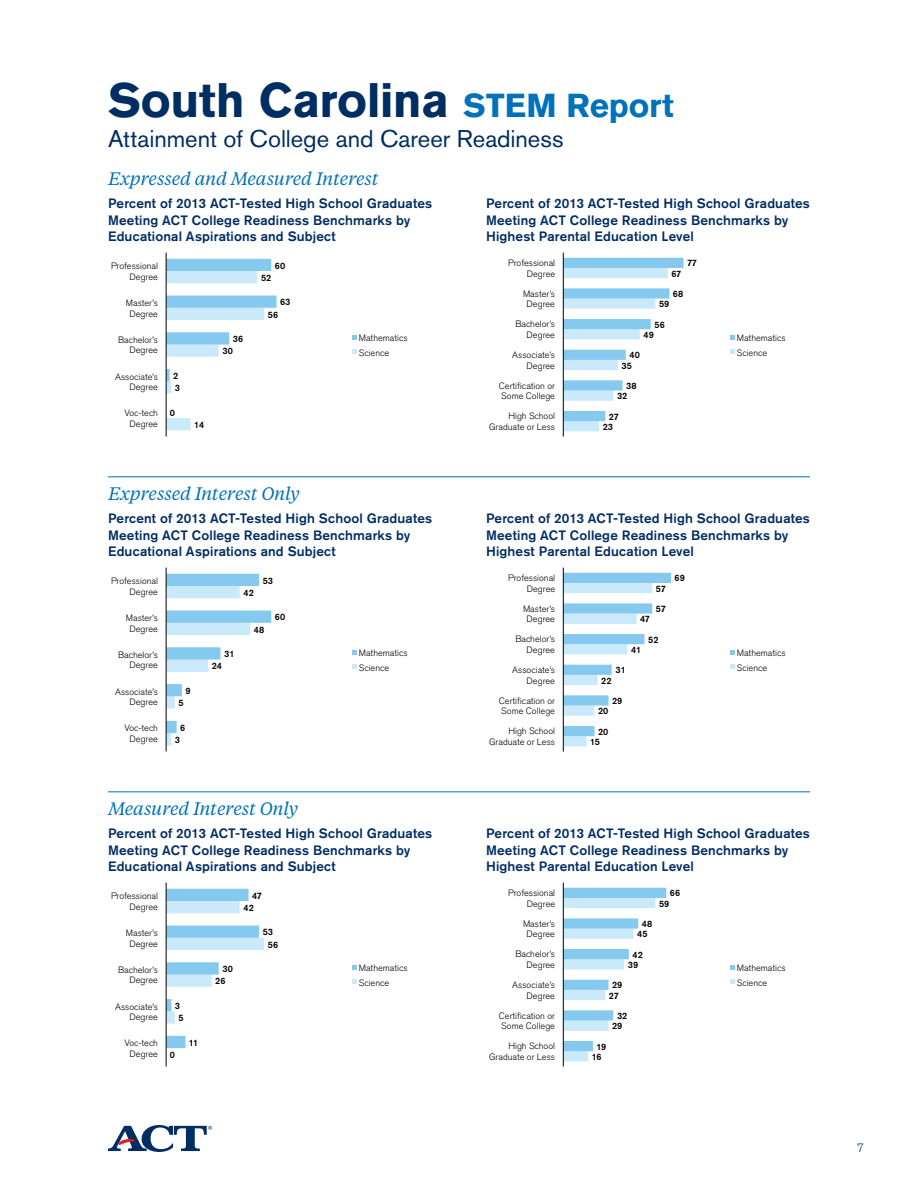
<style>
.page{position:relative;width:918px;height:1188px;background:#fff}
.page>*{position:absolute;margin:0;border:0;box-sizing:border-box;transform-origin:0 0}
.t1{font:700 48px "Akzidenz Grotesk Std";color:#002d62}
.t2{font:24px "Akzidenz Grotesk Std";color:#002d62}
.t3{font:italic 18px "Tiempos Text";letter-spacing:-.01em;color:#0072bc}
.t4{font:500 13.5px/16.5px "Akzidenz Grotesk Std";letter-spacing:.01em;color:#002d62}
.t5{font:300 12px "Akzidenz Grotesk Std";color:#002d62}
.t6{font:300 9.15px/10.6px "Akzidenz Grotesk Std";color:#000001;text-align:right}
.t7{font:500 9.15px "Akzidenz Grotesk Std";color:#000001}
.s1{font-size:33px;color:#0072bc}
</style>
<div class="page">
<svg style="left:108px;top:1125px;width:104px;height:27px"></svg>
<svg style="left:167px;top:574px;width:104px;height:171px"></svg>
<hr style="left:166px;top:568px;width:1px;height:184px;background:#000001">
<svg style="left:352px;top:650px;width:5px;height:5px"></svg>
<svg style="left:352px;top:664px;width:5px;height:5px"></svg>
<svg style="left:167px;top:259px;width:110px;height:171px"></svg>
<hr style="left:166px;top:253px;width:1px;height:184px;background:#000001">
<svg style="left:352px;top:335px;width:5px;height:5px"></svg>
<svg style="left:352px;top:349px;width:5px;height:5px"></svg>
<svg style="left:564px;top:258px;width:119px;height:173px"></svg>
<hr style="left:563px;top:253px;width:1px;height:184px;background:#000001">
<svg style="left:730px;top:335px;width:5px;height:5px"></svg>
<svg style="left:730px;top:349px;width:5px;height:5px"></svg>
<svg style="left:564px;top:573px;width:107px;height:173px"></svg>
<hr style="left:563px;top:568px;width:1px;height:184px;background:#000001">
<svg style="left:730px;top:650px;width:5px;height:5px"></svg>
<svg style="left:730px;top:664px;width:5px;height:5px"></svg>
<svg style="left:167px;top:889px;width:97px;height:159px"></svg>
<hr style="left:166px;top:883px;width:1px;height:184px;background:#000001">
<svg style="left:352px;top:965px;width:5px;height:5px"></svg>
<svg style="left:352px;top:979px;width:5px;height:5px"></svg>
<svg style="left:564px;top:888px;width:102px;height:173px"></svg>
<hr style="left:563px;top:883px;width:1px;height:184px;background:#000001">
<svg style="left:730px;top:965px;width:5px;height:5px"></svg>
<svg style="left:730px;top:979px;width:5px;height:5px"></svg>
<hr style="left:108px;top:476px;width:702px;height:1px;background:#0072bc">
<hr style="left:108px;top:791px;width:702px;height:1px;background:#0072bc">
<h1 class="t1" style="left:108px;top:73px;width:567px">South Carolina <span class="s1">STEM Report</span></h1>
<h2 class="t2" style="left:108px;top:124px;width:457px">Attainment of College and Career Readiness</h2>
<h3 class="t3" style="left:108px;top:166px;width:272px">Expressed and Measured Interest</h3>
<h3 class="t4" style="left:108px;top:195px;width:326px">Percent of 2013 ACT-Tested High School Graduates<br>Meeting ACT College Readiness Benchmarks by<br>Educational Aspirations and Subject</h3>
<h3 class="t4" style="left:486px;top:195px;width:326px">Percent of 2013 ACT-Tested High School Graduates<br>Meeting ACT College Readiness Benchmarks by<br>Highest Parental Education Level</h3>
<p class="t6" style="left:111px;top:261px;width:48px">Professional<br>Degree</p>
<p class="t7" style="left:275px;top:260px;width:12px">60</p>
<p class="t7" style="left:261px;top:272px;width:12px">52</p>
<p class="t6" style="left:508px;top:258px;width:48px">Professional<br>Degree</p>
<p class="t7" style="left:687px;top:258px;width:11px">77</p>
<p class="t7" style="left:671px;top:268px;width:11px">67</p>
<p class="t6" style="left:126px;top:298px;width:34px;text-align:center">Master’s<br>Degree</p>
<p class="t7" style="left:280px;top:297px;width:12px">63</p>
<p class="t7" style="left:268px;top:309px;width:12px">56</p>
<p class="t6" style="left:523px;top:288px;width:34px;text-align:center">Master’s<br>Degree</p>
<p class="t7" style="left:673px;top:288px;width:12px">68</p>
<p class="t7" style="left:659px;top:299px;width:12px">59</p>
<p class="t6" style="left:118px;top:334px;width:41px">Bachelor’s<br>Degree</p>
<p class="t6" style="left:115px;top:371px;width:44px">Associate’s<br>Degree</p>
<p class="t7" style="left:173px;top:370px;width:7px">2</p>
<p class="t7" style="left:175px;top:382px;width:7px">3</p>
<p class="t7" style="left:233px;top:333px;width:12px">36</p>
<p class="t7" style="left:222px;top:346px;width:12px">30</p>
<p class="t6" style="left:359px;top:331px;width:50px;line-height:14.5px;text-align:left">Mathematics<br>Science</p>
<p class="t6" style="left:515px;top:319px;width:41px">Bachelor’s<br>Degree</p>
<p class="t6" style="left:512px;top:350px;width:44px">Associate’s<br>Degree</p>
<p class="t7" style="left:654px;top:319px;width:12px">56</p>
<p class="t7" style="left:643px;top:329px;width:12px">49</p>
<p class="t7" style="left:629px;top:350px;width:12px">40</p>
<p class="t7" style="left:622px;top:360px;width:12px">35</p>
<p class="t6" style="left:737px;top:331px;width:50px;line-height:14.5px;text-align:left">Mathematics<br>Science</p>
<p class="t6" style="left:499px;top:380px;width:58px;text-align:left">Certification or<br>Some College</p>
<p class="t7" style="left:626px;top:380px;width:12px">38</p>
<p class="t7" style="left:617px;top:391px;width:12px">32</p>
<p class="t6" style="left:124px;top:408px;width:35px;text-align:center">Voc-tech<br>Degree</p>
<p class="t7" style="left:170px;top:407px;width:7px">0</p>
<p class="t7" style="left:194px;top:419px;width:11px">14</p>
<p class="t6" style="left:489px;top:411px;width:67px">High School<br>Graduate or Less</p>
<p class="t7" style="left:609px;top:411px;width:12px">27</p>
<p class="t7" style="left:603px;top:421px;width:12px">23</p>
<h3 class="t3" style="left:108px;top:481px;width:193px">Expressed Interest Only</h3>
<h3 class="t4" style="left:108px;top:510px;width:326px">Percent of 2013 ACT-Tested High School Graduates<br>Meeting ACT College Readiness Benchmarks by<br>Educational Aspirations and Subject</h3>
<h3 class="t4" style="left:486px;top:510px;width:326px">Percent of 2013 ACT-Tested High School Graduates<br>Meeting ACT College Readiness Benchmarks by<br>Highest Parental Education Level</h3>
<p class="t6" style="left:111px;top:576px;width:48px">Professional<br>Degree</p>
<p class="t7" style="left:244px;top:587px;width:12px">42</p>
<p class="t7" style="left:263px;top:575px;width:12px">53</p>
<p class="t6" style="left:508px;top:573px;width:48px">Professional<br>Degree</p>
<p class="t7" style="left:656px;top:583px;width:12px">57</p>
<p class="t7" style="left:675px;top:573px;width:12px">69</p>
<p class="t6" style="left:126px;top:613px;width:34px;text-align:center">Master’s<br>Degree</p>
<p class="t7" style="left:254px;top:624px;width:12px">48</p>
<p class="t7" style="left:275px;top:612px;width:12px">60</p>
<p class="t6" style="left:523px;top:603px;width:34px;text-align:center">Master’s<br>Degree</p>
<p class="t7" style="left:656px;top:603px;width:12px">57</p>
<p class="t7" style="left:640px;top:614px;width:11px">47</p>
<p class="t6" style="left:118px;top:649px;width:41px">Bachelor’s<br>Degree</p>
<p class="t6" style="left:115px;top:686px;width:44px">Associate’s<br>Degree</p>
<p class="t7" style="left:185px;top:685px;width:7px">9</p>
<p class="t7" style="left:178px;top:697px;width:7px">5</p>
<p class="t7" style="left:224px;top:648px;width:12px">31</p>
<p class="t7" style="left:212px;top:661px;width:12px">24</p>
<p class="t6" style="left:359px;top:646px;width:50px;line-height:14.5px;text-align:left">Mathematics<br>Science</p>
<p class="t6" style="left:515px;top:634px;width:41px">Bachelor’s<br>Degree</p>
<p class="t6" style="left:512px;top:665px;width:44px">Associate’s<br>Degree</p>
<p class="t7" style="left:631px;top:644px;width:12px">41</p>
<p class="t7" style="left:615px;top:665px;width:12px">31</p>
<p class="t7" style="left:601px;top:675px;width:12px">22</p>
<p class="t7" style="left:648px;top:634px;width:12px">52</p>
<p class="t6" style="left:737px;top:646px;width:50px;line-height:14.5px;text-align:left">Mathematics<br>Science</p>
<p class="t6" style="left:499px;top:695px;width:58px;text-align:left">Certification or<br>Some College</p>
<p class="t7" style="left:612px;top:695px;width:12px">29</p>
<p class="t7" style="left:598px;top:706px;width:12px">20</p>
<p class="t6" style="left:124px;top:723px;width:35px;text-align:center">Voc-tech<br>Degree</p>
<p class="t7" style="left:180px;top:722px;width:7px">6</p>
<p class="t7" style="left:175px;top:734px;width:7px">3</p>
<p class="t6" style="left:489px;top:726px;width:67px">High School<br>Graduate or Less</p>
<p class="t7" style="left:598px;top:726px;width:12px">20</p>
<p class="t7" style="left:590px;top:736px;width:11px">15</p>
<h3 class="t3" style="left:108px;top:796px;width:192px">Measured Interest Only</h3>
<h3 class="t4" style="left:108px;top:825px;width:326px">Percent of 2013 ACT-Tested High School Graduates<br>Meeting ACT College Readiness Benchmarks by<br>Educational Aspirations and Subject</h3>
<h3 class="t4" style="left:486px;top:825px;width:326px">Percent of 2013 ACT-Tested High School Graduates<br>Meeting ACT College Readiness Benchmarks by<br>Highest Parental Education Level</h3>
<p class="t6" style="left:111px;top:891px;width:48px">Professional<br>Degree</p>
<p class="t7" style="left:252px;top:890px;width:11px">47</p>
<p class="t7" style="left:244px;top:902px;width:12px">42</p>
<p class="t6" style="left:508px;top:888px;width:48px">Professional<br>Degree</p>
<p class="t7" style="left:670px;top:888px;width:12px">66</p>
<p class="t7" style="left:659px;top:898px;width:12px">59</p>
<p class="t6" style="left:126px;top:928px;width:34px;text-align:center">Master’s<br>Degree</p>
<p class="t7" style="left:263px;top:927px;width:12px">53</p>
<p class="t7" style="left:268px;top:939px;width:12px">56</p>
<p class="t6" style="left:523px;top:918px;width:34px;text-align:center">Master’s<br>Degree</p>
<p class="t7" style="left:642px;top:918px;width:12px">48</p>
<p class="t7" style="left:637px;top:929px;width:12px">45</p>
<p class="t6" style="left:118px;top:964px;width:41px">Bachelor’s<br>Degree</p>
<p class="t6" style="left:115px;top:1001px;width:44px">Associate’s<br>Degree</p>
<p class="t7" style="left:175px;top:1000px;width:7px">3</p>
<p class="t7" style="left:178px;top:1012px;width:7px">5</p>
<p class="t7" style="left:222px;top:963px;width:12px">30</p>
<p class="t7" style="left:215px;top:976px;width:12px">26</p>
<p class="t6" style="left:359px;top:961px;width:50px;line-height:14.5px;text-align:left">Mathematics<br>Science</p>
<p class="t6" style="left:515px;top:949px;width:41px">Bachelor’s<br>Degree</p>
<p class="t7" style="left:633px;top:949px;width:12px">42</p>
<p class="t7" style="left:628px;top:959px;width:12px">39</p>
<p class="t6" style="left:512px;top:980px;width:44px">Associate’s<br>Degree</p>
<p class="t7" style="left:612px;top:980px;width:12px">29</p>
<p class="t7" style="left:609px;top:990px;width:12px">27</p>
<p class="t6" style="left:499px;top:1010px;width:58px;text-align:left">Certification or<br>Some College</p>
<p class="t7" style="left:617px;top:1010px;width:12px">32</p>
<p class="t7" style="left:612px;top:1021px;width:12px">29</p>
<p class="t6" style="left:737px;top:961px;width:50px;line-height:14.5px;text-align:left">Mathematics<br>Science</p>
<p class="t6" style="left:124px;top:1038px;width:35px;text-align:center">Voc-tech<br>Degree</p>
<p class="t7" style="left:170px;top:1049px;width:7px">0</p>
<p class="t7" style="left:189px;top:1037px;width:11px">11</p>
<p class="t6" style="left:489px;top:1041px;width:68px">High School<br>Graduate or Less</p>
<p class="t7" style="left:597px;top:1041px;width:11px">19</p>
<p class="t7" style="left:592px;top:1051px;width:11px">16</p>
<h3 class="t5" style="left:857px;top:1141px;width:8px">7</h3>
</div>
